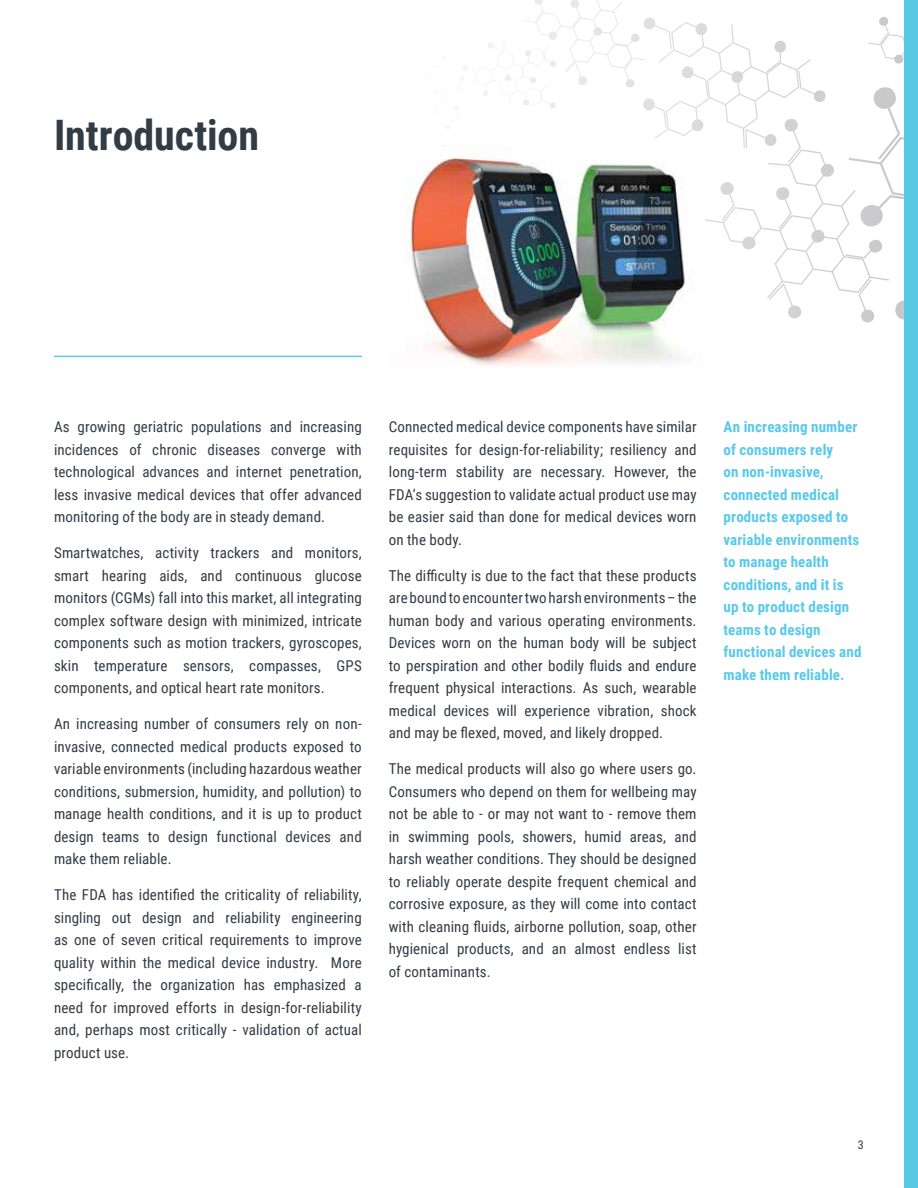
<style>
.page{position:relative;width:918px;height:1188px;background:#fff}
.page>*{position:absolute;margin:0;border:0;box-sizing:border-box;transform-origin:0 0}
.t1{font:700 42px "Roboto Condensed";color:#323c45}
.t2{font:15px/22.5px "Roboto Condensed";letter-spacing:.005em;color:#323c45;text-align:justify}
.t3{font:700 15px/22.5px "Roboto Condensed";letter-spacing:.01em;color:#58c9ea}
.t4{font:12px "Roboto Condensed";color:#323c45}
</style>
<div class="page">
<svg style="left:678px;top:17px;width:226px;height:303px"></svg>
<img style="left:406px;top:146px;width:297px;height:220px">
<hr style="left:54px;top:356px;width:308px;height:1px;background:#59c9e6">
<div style="left:904px;top:0;width:14px;height:1188px;background:#59c9e6"></div>
<h1 class="t1" style="left:54px;top:106px;width:207px">Introduction</h1>
<p class="t2" style="left:54px;top:415px;width:309px">As growing geriatric populations and increasing incidences of chronic diseases converge with technological advances and internet penetration, less invasive medical devices that offer advanced monitoring of the body are in steady demand.</p>
<p class="t2" style="left:54px;top:541px;width:309px">Smartwatches, activity trackers and monitors, smart hearing aids, and continuous glucose monitors (CGMs) fall into this market, all integrating complex software design with minimized, intricate components such as motion trackers, gyroscopes, skin temperature sensors, compasses, GPS components, and optical heart rate monitors.</p>
<p class="t2" style="left:54px;top:712px;width:309px">An increasing number of consumers rely on non&shy;invasive, connected medical products exposed to variable environments (including hazardous weather conditions, submersion, humidity, and pollution) to manage health conditions, and it is up to product design teams to design functional devices and make them reliable.</p>
<p class="t2" style="left:54px;top:883px;width:309px">The FDA has identified the criticality of reliability, singling out design and reliability engineering as one of seven critical requirements to improve quality within the medical device industry. More specifically, the organization has emphasized a need for improved efforts in design-for-reliability and, perhaps most critically - validation of actual product use.</p>
<p class="t2" style="left:389px;top:415px;width:309px">Connected medical device components have similar requisites for design-for-reliability; resiliency and long-term stability are necessary. However, the FDA’s suggestion to validate actual product use may be easier said than done for medical devices worn on the body.</p>
<p class="t2" style="left:389px;top:564px;width:309px">The difficulty is due to the fact that these products are bound to encounter two harsh environments – the human body and various operating environments.<br>Devices worn on the human body will be subject to perspiration and other bodily fluids and endure frequent physical interactions. As such, wearable medical devices will experience vibration, shock and may be flexed, moved, and likely dropped.</p>
<p class="t2" style="left:389px;top:757px;width:309px">The medical products will also go where users go.<br>Consumers who depend on them for wellbeing may not be able to - or may not want to - remove them in swimming pools, showers, humid areas, and harsh weather conditions. They should be designed to reliably operate despite frequent chemical and corrosive exposure, as they will come into contact with cleaning fluids, airborne pollution, soap, other hygienical products, and an almost endless list of contaminants.</p>
<p class="t3" style="left:724px;top:415px;width:139px">An increasing number of consumers rely<br>on non-invasive, connected medical products exposed to variable environments to manage health conditions, and it is up to product design teams to design functional devices and make them reliable.</p>
<p class="t4" style="left:858px;top:1136px;width:7px">3</p>
</div>
